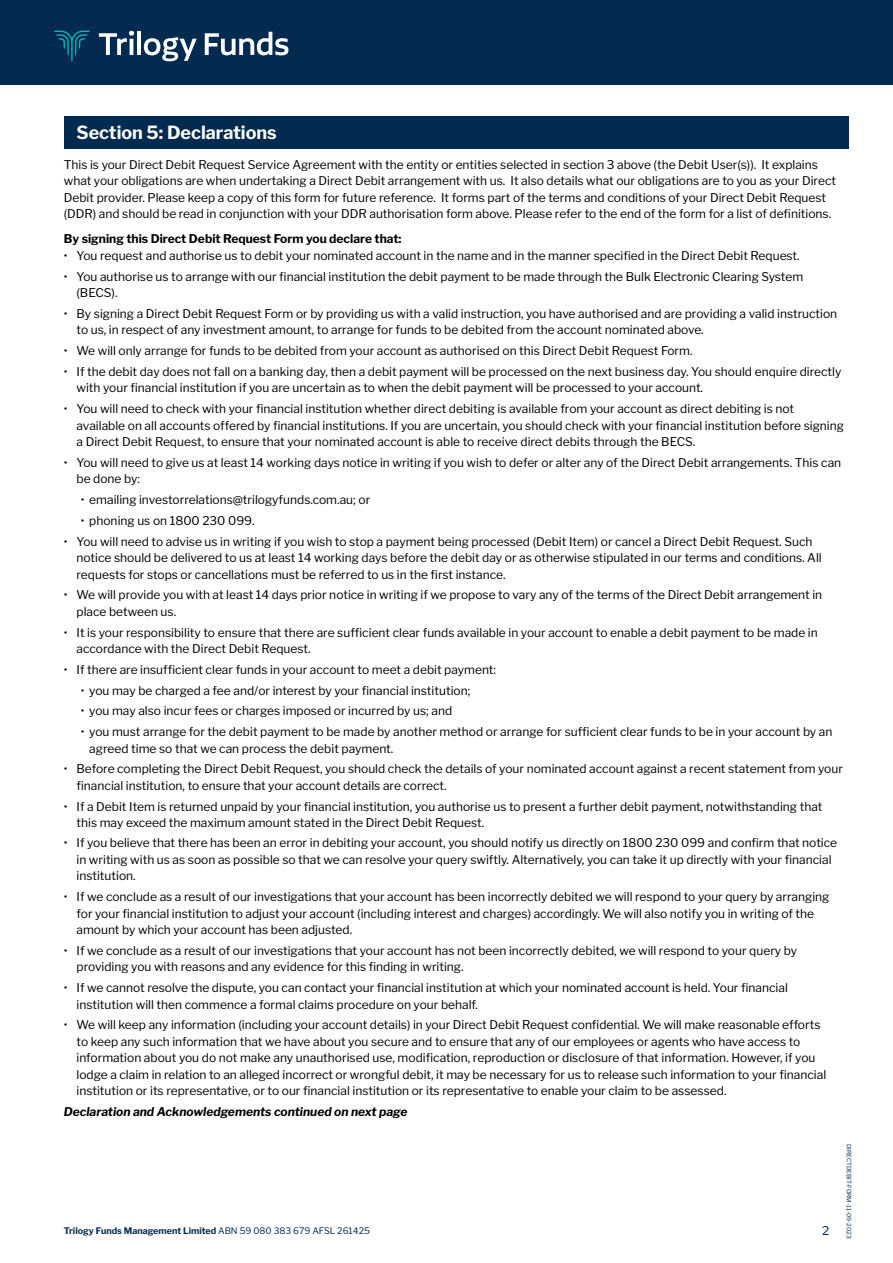
<style>
.page{position:relative;width:893px;height:1263px;background:#fff}
.page>*{position:absolute;margin:0;border:0;box-sizing:border-box;transform-origin:0 0}
.t1{font:700 18px "Libre Franklin";color:#fff}
.t2{font:12px/16.5px "Libre Franklin";color:#000}
.t3{font:700 12px "Libre Franklin";color:#000}
.t4{font:italic 700 12px "Libre Franklin";color:#000}
.t5{font:12px "Libre Franklin";color:#032b4f}
.t6{font:700 9px "Libre Franklin";color:#032b4f}
.t7{font:6px "Libre Franklin";color:#032b4f}
.s1{font-weight:400}
</style>
<div class="page">
<div style="left:0;top:0;width:893px;height:85px;background:#032b4f"></div>
<svg style="left:99px;top:31px;width:35px;height:24px"></svg>
<hr style="left:137px;top:32px;width:4px;height:23px;background:#fff">
<svg style="left:144px;top:37px;width:53px;height:24px"></svg>
<svg style="left:205px;top:32px;width:83px;height:23px"></svg>
<svg style="left:54px;top:31px;width:36px;height:31px"></svg>
<div style="left:64px;top:116px;width:785px;height:33px;background:#032b4f"></div>
<h1 class="t1" style="left:77px;top:118px;width:202px">Section 5: Declarations</h1>
<p class="t2" style="left:64px;top:155px;width:774px">This is your Direct Debit Request Service Agreement with the entity or entities selected in section 3 above (the Debit User(s)). It explains what your obligations are when undertaking a Direct Debit arrangement with us. It also details what our obligations are to you as your Direct Debit provider. Please keep a copy of this form for future reference. It forms part of the terms and conditions of your Direct Debit Request (DDR) and should be read in conjunction with your DDR authorisation form above. Please refer to the end of the form for a list of definitions.</p>
<p class="t3" style="left:64px;top:230px;width:339px">By signing this Direct Debit Request Form you declare that:</p>
<p class="t2" style="left:64px;top:246px;width:737px">• You request and authorise us to debit your nominated account in the name and in the manner specified in the Direct Debit Request.</p>
<p class="t2" style="left:77px;top:267px;width:728px;text-indent:-13px">• You authorise us to arrange with our financial institution the debit payment to be made through the Bulk Electronic Clearing System (BECS).</p>
<p class="t2" style="left:77px;top:304px;width:762px;text-indent:-13px">• By signing a Direct Debit Request Form or by providing us with a valid instruction, you have authorised and are providing a valid instruction to us, in respect of any investment amount, to arrange for funds to be debited from the account nominated above.</p>
<p class="t2" style="left:64px;top:341px;width:630px">• We will only arrange for funds to be debited from your account as authorised on this Direct Debit Request Form.</p>
<p class="t2" style="left:77px;top:362px;width:766px;text-indent:-13px">• If the debit day does not fall on a banking day, then a debit payment will be processed on the next business day. You should enquire directly with your financial institution if you are uncertain as to when the debit payment will be processed to your account.</p>
<p class="t2" style="left:77px;top:399px;width:769px;text-indent:-13px">• You will need to check with your financial institution whether direct debiting is available from your account as direct debiting is not available on all accounts offered by financial institutions. If you are uncertain, you should check with your financial institution before signing a Direct Debit Request, to ensure that your nominated account is able to receive direct debits through the BECS.</p>
<p class="t2" style="left:77px;top:453px;width:766px;text-indent:-13px">• You will need to give us at least 14 working days notice in writing if you wish to defer or alter any of the Direct Debit arrangements. This can be done by:</p>
<p class="t2" style="left:81px;top:490px;width:291px">• emailing investorrelations@trilogyfunds.com.au; or</p>
<p class="t2" style="left:81px;top:511px;width:175px">• phoning us on 1800 230 099.</p>
<p class="t2" style="left:77px;top:532px;width:747px;text-indent:-13px">• You will need to advise us in writing if you wish to stop a payment being processed (Debit Item) or cancel a Direct Debit Request. Such notice should be delivered to us at least 14 working days before the debit day or as otherwise stipulated in our terms and conditions. All requests for stops or cancellations must be referred to us in the first instance.</p>
<p class="t2" style="left:77px;top:586px;width:747px;text-indent:-13px">• We will provide you with at least 14 days prior notice in writing if we propose to vary any of the terms of the Direct Debit arrangement in place between us.</p>
<p class="t2" style="left:77px;top:623px;width:743px;text-indent:-13px">• It is your responsibility to ensure that there are sufficient clear funds available in your account to enable a debit payment to be made in accordance with the Direct Debit Request.</p>
<p class="t2" style="left:64px;top:660px;width:434px">• If there are insufficient clear funds in your account to meet a debit payment:</p>
<p class="t2" style="left:81px;top:681px;width:391px">• you may be charged a fee and/or interest by your financial institution;</p>
<p class="t2" style="left:81px;top:702px;width:373px">• you may also incur fees or charges imposed or incurred by us; and</p>
<p class="t2" style="left:89px;top:722px;width:745px;text-indent:-9px">• you must arrange for the debit payment to be made by another method or arrange for sufficient clear funds to be in your account by an agreed time so that we can process the debit payment.</p>
<p class="t2" style="left:77px;top:760px;width:768px;text-indent:-13px">• Before completing the Direct Debit Request, you should check the details of your nominated account against a recent statement from your financial institution, to ensure that your account details are correct.</p>
<p class="t2" style="left:77px;top:797px;width:747px;text-indent:-13px">• If a Debit Item is returned unpaid by your financial institution, you authorise us to present a further debit payment, notwithstanding that this may exceed the maximum amount stated in the Direct Debit Request.</p>
<p class="t2" style="left:77px;top:834px;width:762px;text-indent:-13px">• If you believe that there has been an error in debiting your account, you should notify us directly on 1800 230 099 and confirm that notice in writing with us as soon as possible so that we can resolve your query swiftly. Alternatively, you can take it up directly with your financial institution.</p>
<p class="t2" style="left:77px;top:887px;width:754px;text-indent:-13px">• If we conclude as a result of our investigations that your account has been incorrectly debited we will respond to your query by arranging for your financial institution to adjust your account (including interest and charges) accordingly. We will also notify you in writing of the amount by which your account has been adjusted.</p>
<p class="t2" style="left:77px;top:941px;width:722px;text-indent:-13px">• If we conclude as a result of our investigations that your account has not been incorrectly debited, we will respond to your query by providing you with reasons and any evidence for this finding in writing.</p>
<p class="t2" style="left:77px;top:978px;width:713px;text-indent:-13px">• If we cannot resolve the dispute, you can contact your financial institution at which your nominated account is held. Your financial institution will then commence a formal claims procedure on your behalf.</p>
<p class="t2" style="left:77px;top:1016px;width:751px;text-indent:-13px">• We will keep any information (including your account details) in your Direct Debit Request confidential. We will make reasonable efforts to keep any such information that we have about you secure and to ensure that any of our employees or agents who have access to information about you do not make any unauthorised use, modification, reproduction or disclosure of that information. However, if you lodge a claim in relation to an alleged incorrect or wrongful debit, it may be necessary for us to release such information to your financial institution or its representative, or to our financial institution or its representative to enable your claim to be assessed.</p>
<p class="t4" style="left:64px;top:1103px;width:345px">Declaration and Acknowledgements continued on next page</p>
<p class="t6" style="left:64px;top:1224px;width:308px">Trilogy Funds Management Limited <span class="s1">ABN 59 080 383 679 AFSL 261425</span></p>
<p class="t5" style="left:822px;top:1221px;width:9px">2</p>
<p class="t7" style="left:854px;top:1144px;width:96px;rotate:90deg">DIRECTDEBIT-FORM-11-09-2023</p>
</div>
